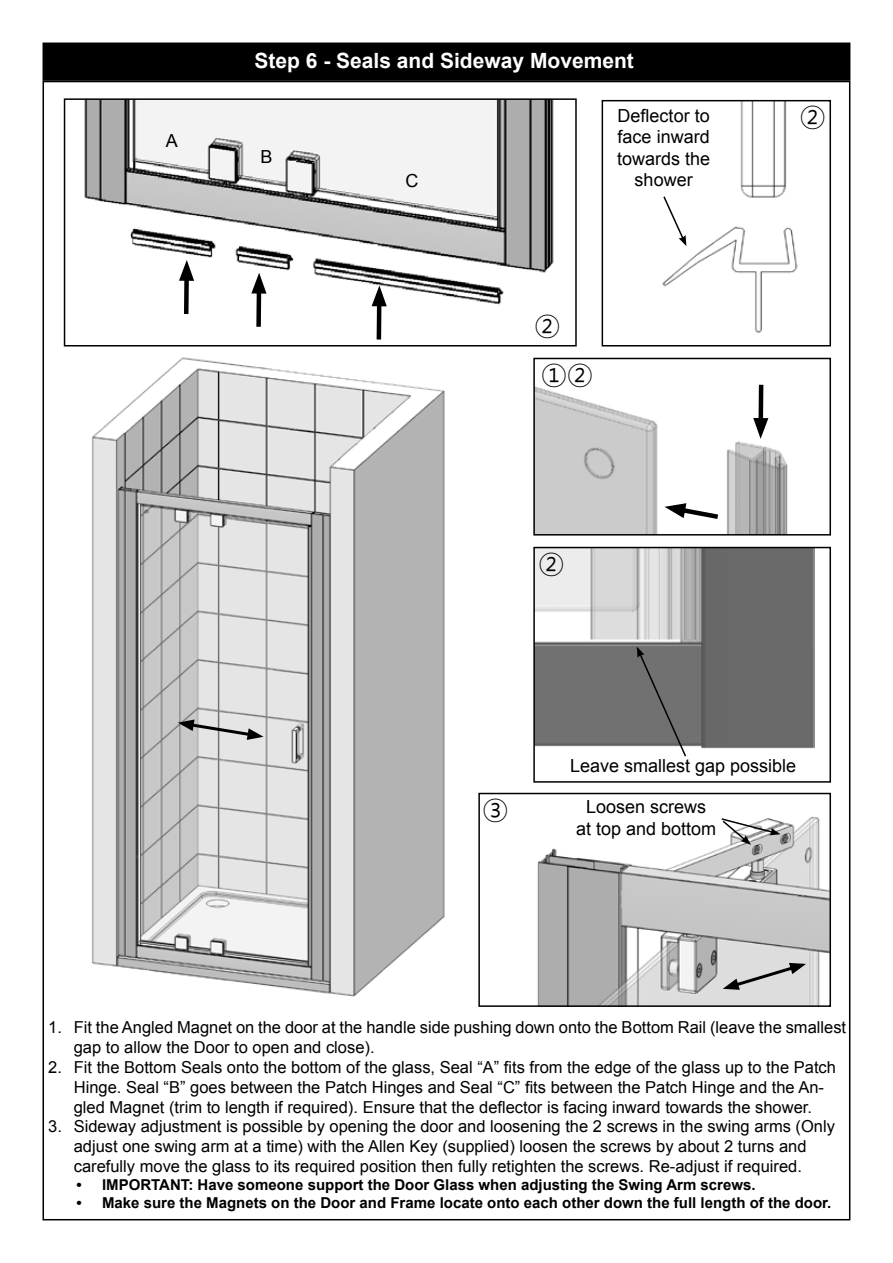
<style>
.page{position:relative;width:893px;height:1263px;background:#fff}
.page>*{position:absolute;margin:0;border:0;box-sizing:border-box;transform-origin:0 0}
.t1{font:27px "Malgun Gothic";color:#000}
.t2{font:700 21px "Arial";color:#fff}
.t3{font:18px/21.6px "Arial";color:#000;text-align:center}
.t4{font:16.5px/19.8px "Arial";color:#000}
.t5{font:700 15px "Arial";color:#000}
</style>
<div class="page">
<img style="left:662px;top:103px;width:136px;height:230px">
<div style="left:602px;top:100px;width:229px;height:246px;border:2px solid #000"></div>
<img style="left:536px;top:384px;width:252px;height:148px">
<div style="left:533px;top:358px;width:298px;height:177px;border:2px solid #000"></div>
<img style="left:84px;top:101px;width:470px;height:219px">
<div style="left:64px;top:98px;width:513px;height:248px;border:2px solid #000"></div>
<div style="left:43px;top:43px;width:807px;height:37px;background:#000"></div>
<div style="left:43px;top:43px;width:807px;height:38px;border:2px solid #000"></div>
<img style="left:92px;top:357px;width:353px;height:640px">
<img style="left:536px;top:550px;width:278px;height:199px">
<div style="left:533px;top:547px;width:298px;height:236px;border:2px solid #000"></div>
<svg style="left:637px;top:647px;width:50px;height:110px;background:#7a7a7a"></svg>
<svg style="left:662px;top:195px;width:24px;height:51px"></svg>
<div style="left:758px;top:385px;width:5px;height:41px;background:#000"></div>
<svg style="left:753px;top:418px;width:15px;height:21px"></svg>
<svg style="left:665px;top:503px;width:58px;height:19px"></svg>
<div style="left:184px;top:273px;width:5px;height:41px;background:#000"></div>
<svg style="left:179px;top:260px;width:15px;height:21px"></svg>
<hr style="left:377px;top:298px;width:4px;height:41px;background:#000">
<svg style="left:372px;top:285px;width:15px;height:21px"></svg>
<img style="left:537px;top:816px;width:291px;height:188px">
<div style="left:478px;top:793px;width:353px;height:214px;border:2px solid #000"></div>
<svg style="left:723px;top:963px;width:83px;height:27px;background:#bababa"></svg>
<svg style="left:720px;top:817px;width:60px;height:28px"></svg>
<div style="left:256px;top:285px;width:5px;height:42px;background:#000"></div>
<svg style="left:251px;top:273px;width:15px;height:21px"></svg>
<svg style="left:178px;top:719px;width:86px;height:21px;background:#afafaf"></svg>
<p class="t3" style="left:166px;top:130px;width:14px">A</p>
<p class="t2" style="left:255px;top:46px;width:381px">Step 6 - Seals and Sideway Movement</p>
<p class="t3" style="left:260px;top:146px;width:14px">B</p>
<p class="t3" style="left:405px;top:170px;width:14px">C</p>
<p class="t3" style="left:618px;top:105px;width:94px">Deflector to</p>
<h1 class="t1" style="left:799px;top:100px;width:28px">②</h1>
<p class="t3" style="left:617px;top:126px;width:95px">face inward towards the shower</p>
<h1 class="t1" style="left:534px;top:309px;width:28px">②</h1>
<h1 class="t1" style="left:541px;top:357px;width:55px">①②</h1>
<h1 class="t1" style="left:538px;top:546px;width:28px">②</h1>
<p class="t3" style="left:570px;top:755px;width:228px">Leave smallest gap possible</p>
<h1 class="t1" style="left:482px;top:793px;width:28px">③</h1>
<p class="t3" style="left:576px;top:796px;width:142px">Loosen screws<br>at top and bottom</p>
<p class="t4" style="left:74px;top:1018px;width:774px;text-indent:-26px">1. Fit the Angled Magnet on the door at the handle side pushing down onto the Bottom Rail (leave the smallest gap to allow the Door to open and close).</p>
<p class="t4" style="left:74px;top:1057px;width:764px;text-indent:-26px">2. Fit the Bottom Seals onto the bottom of the glass, Seal “A” fits from the edge of the glass up to the Patch<br>Hinge. Seal “B” goes between the Patch Hinges and Seal “C” fits between the Patch Hinge and the An&shy;gled Magnet (trim to length if required). Ensure that the deflector is facing inward towards the shower.</p>
<p class="t4" style="left:48px;top:1117px;width:788px;text-align:center">3. Sideway adjustment is possible by opening the door and loosening the 2 screws in the swing arms (Only adjust one swing arm at a time) with the Allen Key (supplied) loosen the screws by about 2 turns and carefully move the glass to its required position then fully retighten the screws. Re-adjust if required.</p>
<p class="t5" style="left:77px;top:1175px;width:680px">• IMPORTANT: Have someone support the Door Glass when adjusting the Swing Arm screws.</p>
<p class="t5" style="left:77px;top:1193px;width:756px">• Make sure the Magnets on the Door and Frame locate onto each other down the full length of the door.</p>
</div>
